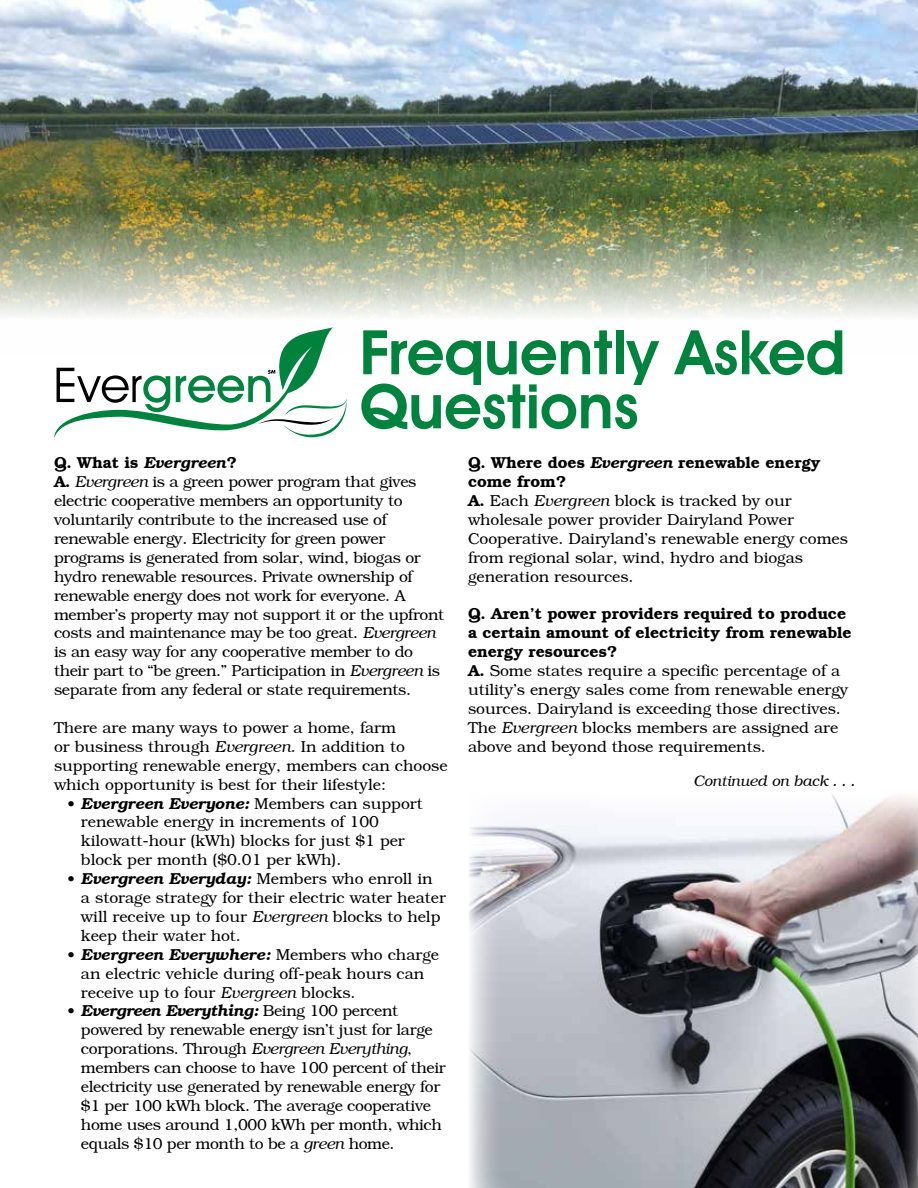
<style>
.page{position:relative;width:918px;height:1188px;background:#fff}
.page>*{position:absolute;margin:0;border:0;box-sizing:border-box;transform-origin:0 0}
.t1{font:600 61.8px/54px "Avant Garde IT Cby BT";color:#00833e}
.t2{font:15.75px/18.9px "Brooklyn";color:#000}
.t3{font:15.75px/18.9px "Brooklyn";letter-spacing:-.02em;color:#000}
.t4{font:italic 15px "Brooklyn";color:#000}
.s1{font-weight:700}
.s2{font-weight:700;font-style:italic}
.s3{font-style:italic}
</style>
<div class="page">
<svg style="left:54px;top:354px;width:293px;height:84px"></svg>
<img style="left:0;top:0;width:918px;height:354px">
<img style="left:469px;top:794px;width:449px;height:394px">
<h1 class="t1" style="left:360px;top:325px;width:487px">Frequently Asked<br>Questions</h1>
<p class="t2" style="left:468px;top:453px;width:381px"><span class="s1">Q. Where does</span> <span class="s2">Evergreen</span> <span class="s1">renewable energy come from?<br>A.</span> Each <span class="s3">Evergreen</span> block is tracked by our wholesale power provider Dairyland Power Cooperative. Dairyland’s renewable energy comes from regional solar, wind, hydro and biogas generation resources.</p>
<p class="t2" style="left:468px;top:605px;width:385px"><span class="s1">Q. Aren’t power providers required to produce a certain amount of electricity from renewable energy resources?<br>A.</span> Some states require a specific percentage of a utility’s energy sales come from renewable energy sources. Dairyland is exceeding those directives.<br>The <span class="s3">Evergreen</span> blocks members are assigned are above and beyond those requirements.</p>
<p class="t4" style="left:693px;top:773px;width:163px">Continued on back . . .</p>
<p class="t3" style="left:54px;top:454px;width:392px"><span class="s1">Q. What is</span> <span class="s2">Evergreen</span><span class="s1">?<br>A.</span> <span class="s3">Evergreen</span> is a green power program that gives electric cooperative members an opportunity to voluntarily contribute to the increased use of renewable energy. Electricity for green power programs is generated from solar, wind, biogas or hydro renewable resources. Private ownership of renewable energy does not work for everyone. A member’s property may not support it or the upfront costs and maintenance may be too great. <span class="s3">Evergreen </span>is an easy way for any cooperative member to do their part to “be green.” Participation in <span class="s3">Evergreen</span> is separate from any federal or state requirements.</p>
<p class="t2" style="left:54px;top:718px;width:395px">There are many ways to power a home, farm<br>or business through <span class="s3">Evergreen</span>. In addition to supporting renewable energy, members can choose which opportunity is best for their lifestyle:</p>
<p class="t2" style="left:81px;top:794px;width:343px;text-indent:-13px"><span class="s2">• Evergreen Everyone:</span> Members can support renewable energy in increments of 100 kilowatt-hour (kWh) blocks for just $1 per block per month ($0.01 per kWh).</p>
<p class="t2" style="left:81px;top:869px;width:367px;text-indent:-13px"><span class="s2">• Evergreen Everyday:</span> Members who enroll in<br>a storage strategy for their electric water heater will receive up to four <span class="s3">Evergreen</span> blocks to help keep their water hot.</p>
<p class="t2" style="left:81px;top:945px;width:360px;text-indent:-13px"><span class="s2">• Evergreen Everywhere:</span> Members who charge an electric vehicle during off-peak hours can receive up to four <span class="s3">Evergreen</span> blocks.</p>
<p class="t3" style="left:81px;top:1002px;width:366px;text-indent:-13px"><span class="s2">• Evergreen Everything:</span> Being 100 percent powered by renewable energy isn’t just for large corporations. Through <span class="s3">Evergreen Everything</span>, members can choose to have 100 percent of their electricity use generated by renewable energy for $1 per 100 kWh block. The average cooperative home uses around 1,000 kWh per month, which equals $10 per month to be a <span class="s3">green</span> home.</p>
</div>
